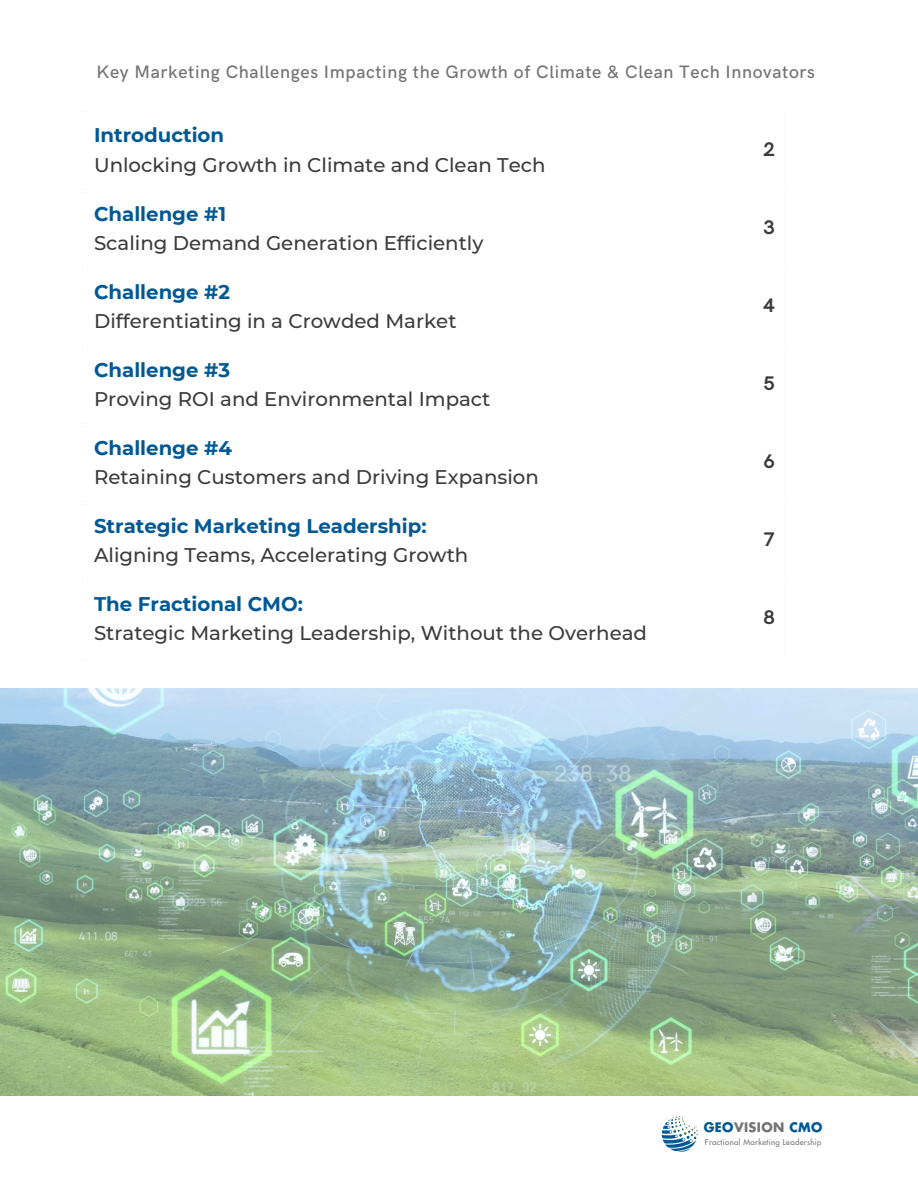
<style>
.page{position:relative;width:918px;height:1188px;background:#fff}
.page>*{position:absolute;margin:0;border:0;box-sizing:border-box;transform-origin:0 0}
.t1{font:500 19.8px "Montserrat";color:#3d3a3b}
.t2{font:700 19.8px "Montserrat";color:#005994}
.t3{font:700 19.8px "HK Grotesk";color:#3d3a3b}
.t4{font:500 18px "HK Grotesk";letter-spacing:.035em;color:#747474}
.t5{font:700 12.75px "Futura LT Pro";letter-spacing:.03em;color:#005994}
.t6{font:500 7.8px "Futura LT Pro";letter-spacing:.045em;color:#747474}
.s1{color:#747474}
</style>
<div class="page">
<svg style="left:662px;top:1116px;width:36px;height:35px"></svg>
<img style="left:0;top:689px;width:918px;height:407px">
<p class="t4" style="left:96px;top:61px;width:720px">Key Marketing Challenges Impacting the Growth of Climate &amp; Clean Tech Innovators</p>
<h1 class="t2" style="left:94px;top:123px;width:132px">Introduction</h1>
<p class="t1" style="left:94px;top:153px;width:453px">Unlocking Growth in Climate and Clean Tech</p>
<p class="t2" style="left:94px;top:201px;width:134px">Challenge #1</p>
<p class="t1" style="left:94px;top:231px;width:391px">Scaling Demand Generation Efficiently</p>
<p class="t2" style="left:94px;top:279px;width:137px">Challenge #2</p>
<p class="t1" style="left:94px;top:309px;width:364px">Differentiating in a Crowded Market</p>
<p class="t2" style="left:94px;top:358px;width:138px">Challenge #3</p>
<p class="t1" style="left:94px;top:387px;width:398px">Proving ROI and Environmental Impact</p>
<p class="t2" style="left:94px;top:436px;width:139px">Challenge #4</p>
<p class="t1" style="left:94px;top:465px;width:446px">Retaining Customers and Driving Expansion</p>
<p class="t2" style="left:94px;top:514px;width:334px">Strategic Marketing Leadership:</p>
<p class="t1" style="left:94px;top:543px;width:376px">Aligning Teams, Accelerating Growth</p>
<p class="t2" style="left:94px;top:592px;width:210px">The Fractional CMO:</p>
<p class="t1" style="left:94px;top:621px;width:555px">Strategic Marketing Leadership, Without the Overhead</p>
<p class="t3" style="left:763px;top:138px;width:13px">2</p>
<p class="t3" style="left:763px;top:216px;width:13px">3</p>
<p class="t3" style="left:763px;top:294px;width:13px">4</p>
<p class="t3" style="left:763px;top:372px;width:13px">5</p>
<p class="t3" style="left:763px;top:450px;width:13px">6</p>
<p class="t3" style="left:763px;top:529px;width:13px">7</p>
<p class="t3" style="left:763px;top:607px;width:13px">8</p>
<p class="t5" style="left:704px;top:1121px;width:120px">GEO<span class="s1">VISION</span> CMO</p>
<p class="t6" style="left:705px;top:1138px;width:118px">Fractional Marketing Leadership</p>
</div>
